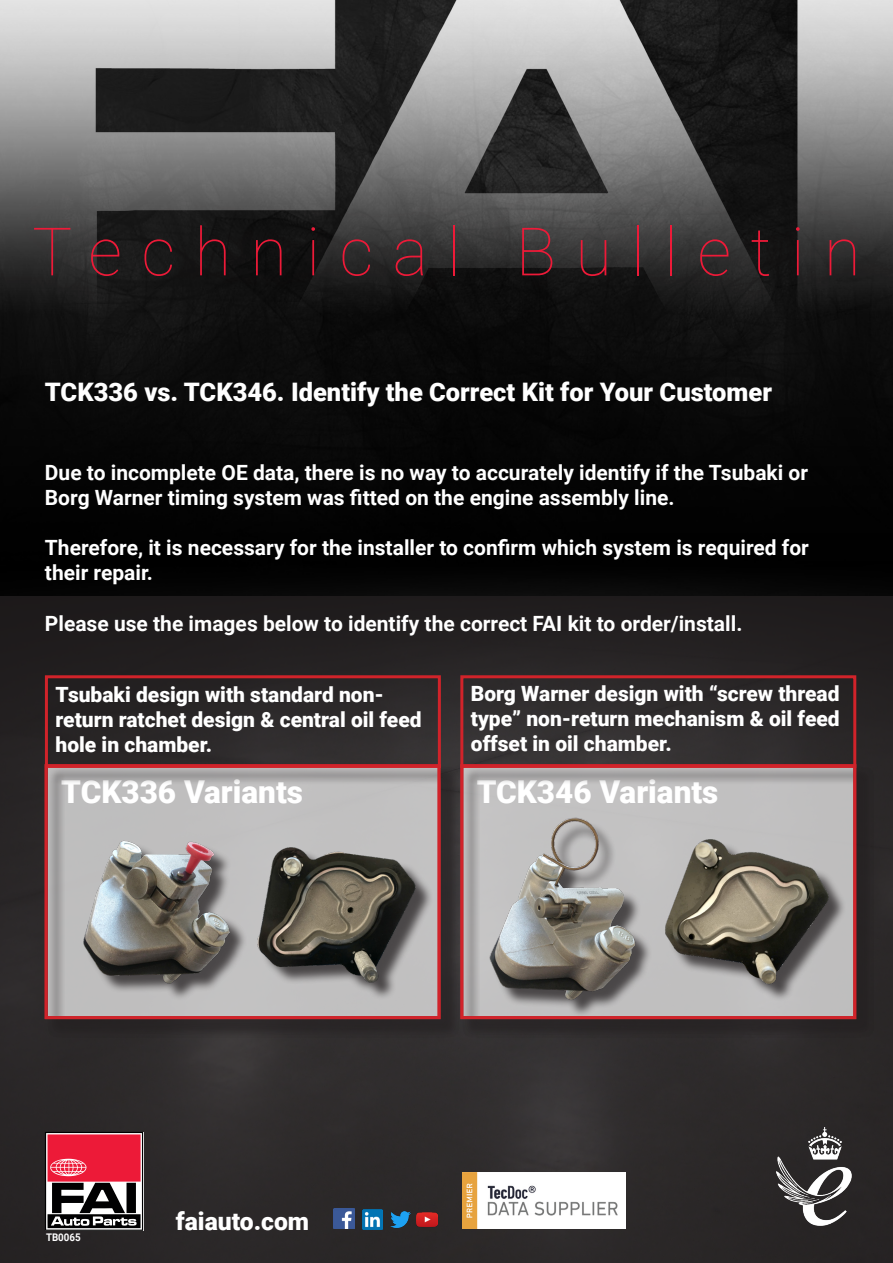
<style>
.page{position:relative;width:893px;height:1263px;background:#fff}
.page>*{position:absolute;margin:0;border:0;box-sizing:border-box;transform-origin:0 0}
.t1{font:100 66.75px "Roboto";letter-spacing:.29em;color:#ed1a38}
.t2{font:900 31.5px "Roboto";color:#fff}
.t3{font:900 25.5px "Roboto";color:#fff}
.t4{font:900 24.75px "Roboto";color:#fff}
.t5{font:700 21px/25.2px "Roboto";color:#fff}
.t6{font:900 21px/25.2px "Roboto";color:#fff}
.t7{font:700 10.5px "Roboto";color:#fff;scale:.93 1}
</style>
<div class="page">
<div style="left:0;top:336px;width:893px;height:927px;background:#050505"></div>
<div style="left:0;top:596px;width:892px;height:667px;background:linear-gradient(to bottom,#272424,#2f2c2d)"></div>
<img style="left:0;top:0;width:893px;height:166px">
<div style="left:0;top:166px;width:893px;height:170px;background:#231f20;opacity:.15"></div>
<svg style="left:45px;top:1132px;width:98px;height:99px"></svg>
<img style="left:777px;top:1127px;width:85px;height:103px">
<img style="left:334px;top:1208px;width:20px;height:21px">
<img style="left:363px;top:1209px;width:20px;height:21px">
<img style="left:390px;top:1209px;width:20px;height:21px">
<img style="left:417px;top:1209px;width:20px;height:21px">
<div style="left:22px;top:817px;width:22px;height:180px;background:#2b2829"></div>
<img style="left:462px;top:1172px;width:163px;height:57px">
<div style="left:47px;top:766px;width:412px;height:271px;background:#231f20;opacity:.75"></div>
<div style="left:44px;top:764px;width:396px;height:255px;border:3px solid #d1232a"></div>
<div style="left:463px;top:766px;width:412px;height:271px;background:#231f20;opacity:.75"></div>
<div style="left:460px;top:764px;width:396px;height:255px;border:3px solid #d1232a"></div>
<div style="left:460px;top:675px;width:396px;height:93px;border:3px solid #d1232a"></div>
<div style="left:45px;top:675px;width:396px;height:93px;border:3px solid #d1232a"></div>
<p class="t1" style="left:32px;top:205px;width:830px">Technical Bulletin</p>
<p class="t3" style="left:45px;top:375px;width:729px">TCK336 vs. TCK346. Identify the Correct Kit for Your Customer</p>
<p class="t5" style="left:45px;top:459px;width:765px">Due to incomplete OE data, there is no way to accurately identify if the Tsubaki or<br>Borg Warner timing system was fitted on the engine assembly line.</p>
<p class="t5" style="left:45px;top:534px;width:765px">Therefore, it is necessary for the installer to confirm which system is required for their repair.</p>
<p class="t5" style="left:45px;top:610px;width:699px">Please use the images below to identify the correct FAI kit to order/install.</p>
<p class="t6" style="left:56px;top:681px;width:368px">Tsubaki design with standard non&shy;return ratchet design &amp; central oil feed hole in chamber.</p>
<p class="t6" style="left:471px;top:680px;width:370px;text-align:justify">Borg Warner design with “screw thread type” non-return mechanism &amp; oil feed offset in oil chamber.</p>
<p class="t2" style="left:61px;top:769px;width:243px">TCK336 Variants</p>
<p class="t2" style="left:477px;top:769px;width:243px">TCK346 Variants</p>
<p class="t7" style="left:46px;top:1229px;width:39px">TB0065</p>
<p class="t4" style="left:176px;top:1203px;width:135px">faiauto.com</p>
</div>
